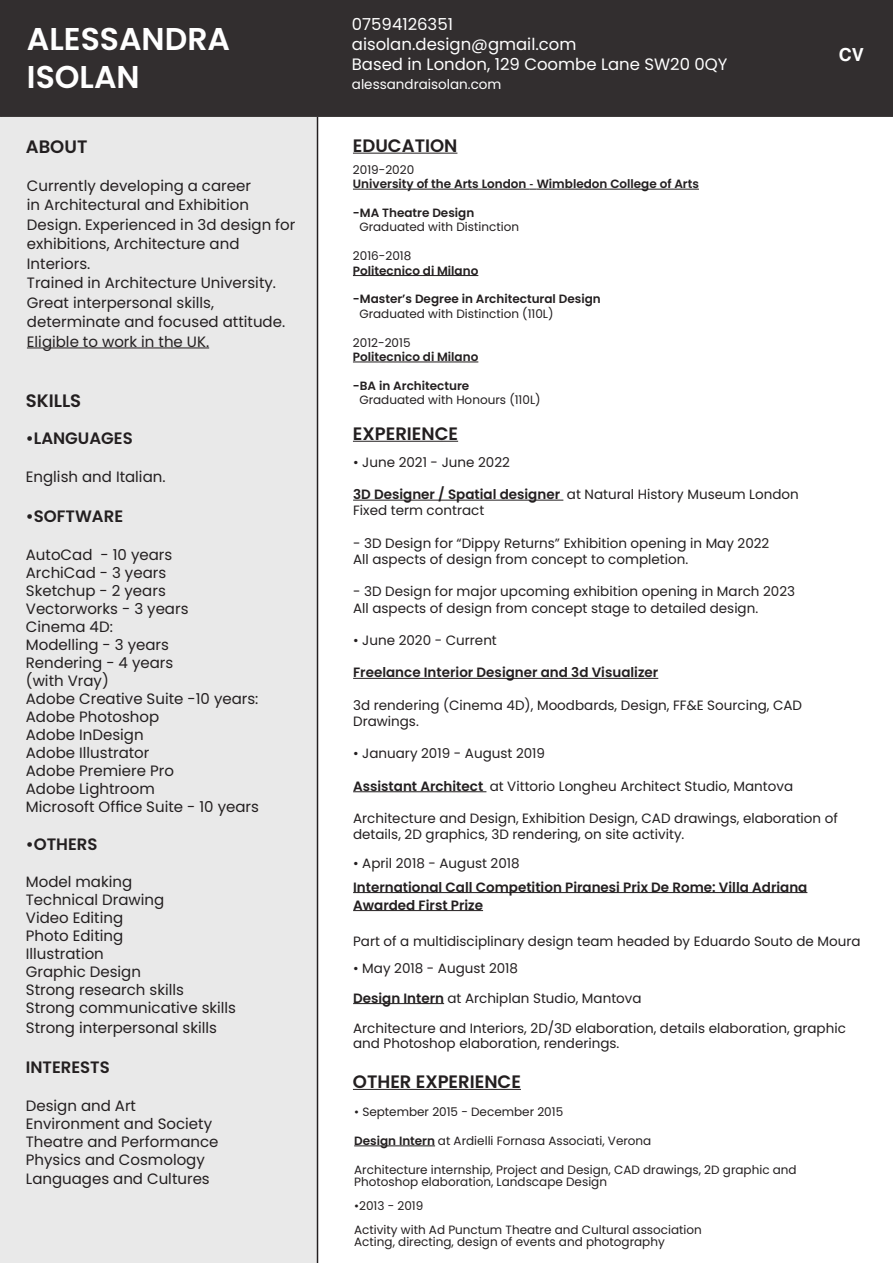
<style>
.page{position:relative;width:893px;height:1263px;background:#fff}
.page>*{position:absolute;margin:0;border:0;box-sizing:border-box;transform-origin:0 0}
.t1{font:600 31.5px "Poppins";color:#fff}
.t2{font:600 18px "Poppins";color:#231f20}
.t3{font:700 18px "Helvetica";color:#fff}
.t4{font:16.5px "Poppins";color:#fff}
.t5{font:600 16.5px "Poppins";color:#231f20}
.t6{font:15px/19.5px "Poppins";color:#231f20}
.t7{font:13.5px/16.2px "Poppins";color:#231f20}
.t8{font:600 13.5px "Poppins";color:#231f20}
.t9{font:13.5px "Poppins";color:#fff}
.t10{font:12px/12px "Poppins";color:#231f20}
.t11{font:600 12px "Poppins";color:#231f20}
.s1{font-family:"Helvetica";font-weight:400}
.s2{font-weight:600}
</style>
<div class="page">
<hr style="left:353px;top:189px;width:176px;height:1px;background:#231f20">
<hr style="left:537px;top:189px;width:162px;height:1px;background:#231f20">
<hr style="left:353px;top:275px;width:125px;height:1px;background:#231f20">
<hr style="left:353px;top:362px;width:125px;height:1px;background:#231f20">
<div style="left:1px;top:1px;width:891px;height:115px;background:#322e2f"></div>
<div style="left:0;top:0;width:893px;height:117px;border:2px solid #231f20"></div>
<div style="left:1px;top:118px;width:315px;height:1144px;background:#e9e9e9"></div>
<hr style="left:353px;top:153px;width:104px;height:1px;background:#231f20">
<hr style="left:353px;top:441px;width:105px;height:1px;background:#231f20">
<hr style="left:27px;top:348px;width:182px;height:1px;background:#231f20">
<hr style="left:317px;top:117px;width:1px;height:1146px;background:#231f20">
<hr style="left:353px;top:1089px;width:168px;height:1px;background:#231f20">
<hr style="left:353px;top:500px;width:210px;height:1px;background:#231f20">
<hr style="left:353px;top:678px;width:305px;height:1px;background:#231f20">
<hr style="left:353px;top:791px;width:133px;height:1px;background:#231f20">
<hr style="left:353px;top:892px;width:454px;height:1px;background:#231f20">
<hr style="left:353px;top:910px;width:130px;height:1px;background:#231f20">
<hr style="left:353px;top:1003px;width:91px;height:1px;background:#231f20">
<hr style="left:354px;top:1145px;width:81px;height:1px;background:#231f20">
<p class="t1" style="left:27px;top:21px;width:205px">ALESSANDRA</p>
<p class="t1" style="left:27px;top:59px;width:114px">ISOLAN</p>
<p class="t4" style="left:352px;top:15px;width:103px">07594126351</p>
<p class="t4" style="left:352px;top:35px;width:226px">aisolan.design@gmail.com</p>
<p class="t4" style="left:352px;top:54px;width:377px">Based in London, 129 Coombe Lane SW20 0QY</p>
<p class="t9" style="left:352px;top:77px;width:151px">alessandraisolan.com</p>
<p class="t2" style="left:26px;top:136px;width:63px">ABOUT</p>
<p class="t2" style="left:353px;top:135px;width:106px">EDUCATION</p>
<p class="t3" style="left:839px;top:40px;width:27px">CV</p>
<p class="t6" style="left:27px;top:176px;width:270px">Currently developing a career<br>in Architectural and Exhibition Design. Experienced in 3d design for exhibitions, Architecture and</p>
<p class="t6" style="left:27px;top:254px;width:65px">Interiors.</p>
<p class="t6" style="left:27px;top:273px;width:260px">Trained in Architecture University.<br>Great interpersonal skills, determinate and focused attitude.</p>
<p class="t6" style="left:27px;top:332px;width:184px">Eligible to work in the UK.</p>
<p class="t2" style="left:26px;top:390px;width:57px">SKILLS</p>
<p class="t5" style="left:26px;top:429px;width:108px">•LANGUAGES</p>
<p class="t6" style="left:26px;top:467px;width:141px">English and Italian.</p>
<p class="t5" style="left:26px;top:507px;width:99px">•SOFTWARE</p>
<p class="t6" style="left:26px;top:545px;width:148px">AutoCad - 10 years</p>
<p class="t6" style="left:26px;top:563px;width:142px">ArchiCad - 3 years</p>
<p class="t6" style="left:26px;top:581px;width:141px">Sketchup - 2 years</p>
<p class="t6" style="left:26px;top:599px;width:164px">Vectorworks - 3 years</p>
<p class="t6" style="left:26px;top:617px;width:88px">Cinema 4D:</p>
<p class="t6" style="left:26px;top:635px;width:145px">Modelling - 3 years</p>
<p class="t6" style="left:26px;top:653px;width:149px">Rendering - 4 years</p>
<p class="t6" style="left:26px;top:671px;width:84px">(with Vray)</p>
<p class="t6" style="left:26px;top:689px;width:234px">Adobe Creative Suite -10 years:</p>
<p class="t6" style="left:26px;top:707px;width:135px">Adobe Photoshop</p>
<p class="t6" style="left:26px;top:725px;width:119px">Adobe InDesign</p>
<p class="t6" style="left:26px;top:743px;width:125px">Adobe Illustrator</p>
<p class="t6" style="left:26px;top:761px;width:150px">Adobe Premiere Pro</p>
<p class="t6" style="left:26px;top:779px;width:130px">Adobe Lightroom</p>
<p class="t6" style="left:26px;top:797px;width:235px">Microsoft Office Suite - 10 years</p>
<p class="t5" style="left:26px;top:834px;width:73px">•OTHERS</p>
<p class="t6" style="left:26px;top:872px;width:108px">Model making</p>
<p class="t6" style="left:26px;top:890px;width:140px">Technical Drawing</p>
<p class="t6" style="left:26px;top:908px;width:99px">Video Editing</p>
<p class="t6" style="left:26px;top:926px;width:99px">Photo Editing</p>
<p class="t6" style="left:26px;top:944px;width:80px">Illustration</p>
<p class="t6" style="left:26px;top:962px;width:117px">Graphic Design</p>
<p class="t6" style="left:26px;top:980px;width:160px">Strong research skills</p>
<p class="t6" style="left:26px;top:998px;width:212px">Strong communicative skills</p>
<p class="t6" style="left:26px;top:1018px;width:193px">Strong interpersonal skills</p>
<p class="t5" style="left:26px;top:1057px;width:85px">INTERESTS</p>
<p class="t6" style="left:26px;top:1096px;width:112px">Design and Art</p>
<p class="t6" style="left:26px;top:1114px;width:188px">Environment and Society</p>
<p class="t6" style="left:26px;top:1132px;width:194px">Theatre and Performance</p>
<p class="t6" style="left:26px;top:1150px;width:181px">Physics and Cosmology</p>
<p class="t6" style="left:26px;top:1169px;width:185px">Languages and Cultures</p>
<p class="t10" style="left:353px;top:164px;width:63px">2019-2020</p>
<p class="t11" style="left:353px;top:177px;width:348px">University of the Arts London <span class="s1">-</span> Wimbledon College of Arts</p>
<p class="t11" style="left:353px;top:206px;width:123px">-MA Theatre Design</p>
<p class="t10" style="left:359px;top:221px;width:161px">Graduated with Distinction</p>
<p class="t10" style="left:353px;top:250px;width:60px">2016-2018</p>
<p class="t11" style="left:353px;top:263px;width:127px">Politecnico di Milano</p>
<p class="t11" style="left:353px;top:292px;width:249px">-Master’s Degree in Architectural Design</p>
<p class="t10" style="left:359px;top:308px;width:196px">Graduated with Distinction (110L)</p>
<p class="t10" style="left:353px;top:336px;width:59px">2012-2015</p>
<p class="t11" style="left:353px;top:350px;width:127px">Politecnico di Milano</p>
<p class="t11" style="left:353px;top:379px;width:118px">-BA in Architecture</p>
<p class="t10" style="left:359px;top:394px;width:183px">Graduated with Honours (110L)</p>
<p class="t2" style="left:353px;top:423px;width:107px">EXPERIENCE</p>
<p class="t7" style="left:353px;top:454px;width:158px">• June 2021 - June 2022</p>
<p class="t7" style="left:353px;top:486px;width:447px"><span class="s2">3D Designer / Spatial designer</span> at Natural History Museum London</p>
<p class="t7" style="left:353px;top:502px;width:133px">Fixed term contract</p>
<p class="t7" style="left:353px;top:535px;width:418px">- 3D Design for “Dippy Returns” Exhibition opening in May 2022</p>
<p class="t7" style="left:353px;top:551px;width:337px">All aspects of design from concept to completion.</p>
<p class="t7" style="left:353px;top:583px;width:443px">- 3D Design for major upcoming exhibition opening in March 2023</p>
<p class="t7" style="left:353px;top:600px;width:407px">All aspects of design from concept stage to detailed design.</p>
<p class="t7" style="left:353px;top:632px;width:145px">• June 2020 - Current</p>
<p class="t8" style="left:353px;top:665px;width:307px">Freelance Interior Designer and 3d Visualizer</p>
<p class="t7" style="left:353px;top:697px;width:450px">3d rendering (Cinema 4D), Moodbards, Design, FF&amp;E Sourcing, CAD<br>Drawings.</p>
<p class="t7" style="left:353px;top:745px;width:193px">• January 2019 - August 2019</p>
<p class="t7" style="left:353px;top:778px;width:441px"><span class="s2">Assistant Architect</span> at Vittorio Longheu Architect Studio, Mantova</p>
<p class="t7" style="left:353px;top:810px;width:486px">Architecture and Design, Exhibition Design, CAD drawings, elaboration of details, 2D graphics, 3D rendering, on site activity.</p>
<p class="t7" style="left:353px;top:855px;width:168px">• April 2018 - August 2018</p>
<p class="t8" style="left:353px;top:879px;width:456px">International Call Competition Piranesi Prix De Rome: Villa Adriana</p>
<p class="t8" style="left:353px;top:897px;width:131px">Awarded First Prize</p>
<p class="t7" style="left:353px;top:933px;width:509px">Part of a multidisciplinary design team headed by Eduardo Souto de Moura</p>
<p class="t7" style="left:353px;top:960px;width:166px">• May 2018 - August 2018</p>
<p class="t7" style="left:353px;top:990px;width:290px"><span class="s2">Design Intern</span> at Archiplan Studio, Mantova</p>
<p class="t7" style="left:353px;top:1020px;width:494px;line-height:15px">Architecture and Interiors, 2D/3D elaboration, details elaboration, graphic and Photoshop elaboration, renderings.</p>
<p class="t2" style="left:353px;top:1071px;width:170px">OTHER EXPERIENCE</p>
<p class="t10" style="left:354px;top:1106px;width:211px">• September 2015 - December 2015</p>
<p class="t10" style="left:354px;top:1135px;width:299px"><span class="s2">Design Intern</span> at Ardielli Fornasa Associati, Verona</p>
<p class="t10" style="left:354px;top:1163px;width:444px">Architecture internship, Project and Design, CAD drawings, 2D graphic and<br>Photoshop elaboration, Landscape Design</p>
<p class="t10" style="left:354px;top:1199px;width:71px">•2013 - 2019</p>
<p class="t10" style="left:354px;top:1223px;width:349px">Activity with Ad Punctum Theatre and Cultural association</p>
<p class="t10" style="left:354px;top:1235px;width:312px">Acting, directing, design of events and photography</p>
</div>
